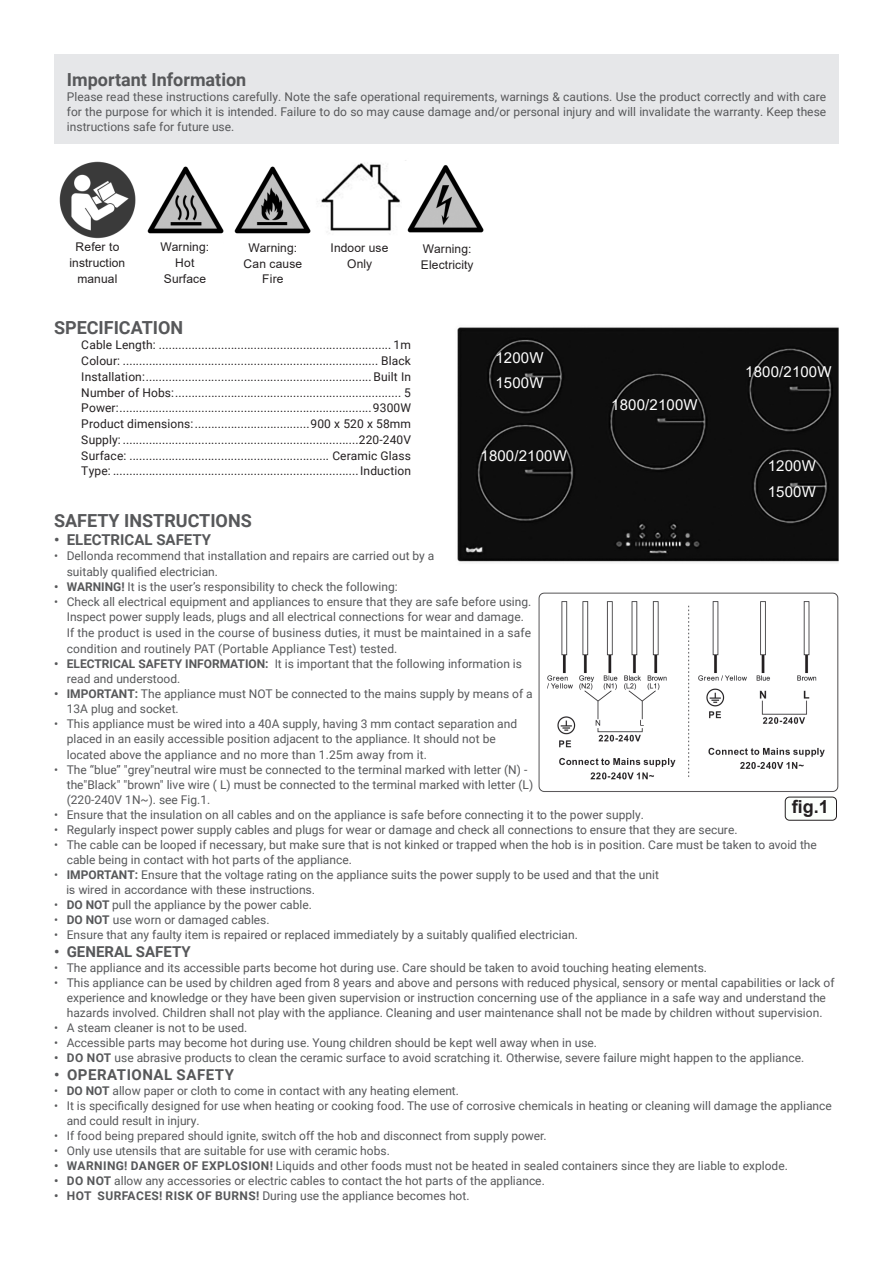
<style>
.page{position:relative;width:893px;height:1263px;background:#fff}
.page>*{position:absolute;margin:0;border:0;box-sizing:border-box;transform-origin:0 0}
.Section_Header{font:700 18px "Roboto";color:#57585a}
.t1{font:700 18px "Arial";color:#231f20}
.Instructions_Model_No{font:15px "Arial";letter-spacing:.01em;color:#fff}
.t2{font:700 15px "Roboto";color:#57585a}
.t3{font:700 15px "Roboto";letter-spacing:.035em;color:#57585a}
.Copy__Justified{font:12px/15px "Roboto";color:#57585a}
.Specifications__Tabbed{font:12px "Roboto";letter-spacing:.01em;color:#231f20}
.Body{font:12px/15.8px "Arial";letter-spacing:.01em;color:#231f20;text-align:center}
.Body-2{font:12px "Arial";letter-spacing:.01em;color:#57585a}
.s1{font-weight:700}
</style>
<div class="page">
<div style="left:54px;top:54px;width:785px;height:89px;background:#e6e7e9"></div>
<img style="left:59px;top:161px;width:77px;height:78px">
<img style="left:147px;top:166px;width:164px;height:68px">
<img style="left:457px;top:327px;width:382px;height:236px">
<img style="left:317px;top:163px;width:83px;height:69px">
<img style="left:405px;top:160px;width:79px;height:73px">
<img style="left:538px;top:592px;width:301px;height:200px">
<div style="left:785px;top:797px;width:52px;height:24px;border:1px solid #231f20;border-radius:4px"></div>
<p class="Section_Header" style="left:67px;top:67px;width:181px">Important Information</p>
<p class="Copy__Justified" style="left:67px;top:88px;width:761px;text-align:justify">Please read these instructions carefully. Note the safe operational requirements, warnings &amp; cautions. Use the product correctly and with care for the purpose for which it is intended. Failure to do so may cause damage and/or personal injury and will invalidate the warranty. Keep these instructions safe for future use.</p>
<p class="Body" style="left:69px;top:239px;width:57px">Refer to instruction manual</p>
<p class="Body" style="left:161px;top:239px;width:50px">Warning:</p>
<p class="Body" style="left:249px;top:240px;width:50px">Warning:</p>
<p class="Body" style="left:244px;top:256px;width:60px">Can cause</p>
<p class="Body" style="left:262px;top:271px;width:23px">Fire</p>
<p class="Body" style="left:330px;top:240px;width:59px">Indoor use</p>
<p class="Body" style="left:347px;top:256px;width:27px">Only</p>
<p class="Body" style="left:423px;top:241px;width:50px">Warning:</p>
<p class="Body" style="left:421px;top:257px;width:54px">Electricity</p>
<p class="Body" style="left:175px;top:255px;width:21px">Hot</p>
<p class="Body" style="left:164px;top:271px;width:44px">Surface</p>
<p class="Section_Header" style="left:54px;top:315px;width:131px">SPECIFICATION</p>
<p class="Specifications__Tabbed" style="left:81px;top:337px;width:331px">Cable Length: ....................................................................... 1m</p>
<p class="Specifications__Tabbed" style="left:81px;top:353px;width:331px">Colour: .............................................................................. Black</p>
<p class="Specifications__Tabbed" style="left:81px;top:368px;width:331px">Installation:.....................................................................Built In</p>
<p class="Specifications__Tabbed" style="left:81px;top:384px;width:331px">Number of Hobs:..................................................................... 5</p>
<p class="Specifications__Tabbed" style="left:81px;top:400px;width:331px">Power:.............................................................................9300W</p>
<p class="Specifications__Tabbed" style="left:81px;top:416px;width:331px">Product dimensions: ...................................900 x 520 x 58mm</p>
<p class="Specifications__Tabbed" style="left:81px;top:431px;width:331px">Supply: ........................................................................220-240V</p>
<p class="Specifications__Tabbed" style="left:81px;top:447px;width:331px">Surface: ............................................................. Ceramic Glass</p>
<p class="Specifications__Tabbed" style="left:81px;top:463px;width:331px">Type: ...........................................................................Induction</p>
<p class="Section_Header" style="left:54px;top:507px;width:199px">SAFETY INSTRUCTIONS</p>
<p class="t2" style="left:54px;top:529px;width:159px">• ELECTRICAL SAFETY</p>
<p class="Copy__Justified" style="left:67px;top:546px;width:369px;line-height:16.8px;text-indent:-13px">• Dellonda recommend that installation and repairs are carried out by a suitably qualified electrician.</p>
<p class="Copy__Justified" style="left:54px;top:579px;width:345px"><span class="s1">• WARNING!</span> It is the user’s responsibility to check the following:</p>
<p class="Copy__Justified" style="left:67px;top:594px;width:466px;line-height:15.5px;text-indent:-13px">• Check all electrical equipment and appliances to ensure that they are safe before using.<br>Inspect power supply leads, plugs and all electrical connections for wear and damage.<br>If the product is used in the course of business duties, it must be maintained in a safe condition and routinely PAT (Portable Appliance Test) tested.</p>
<p class="Copy__Justified" style="left:67px;top:656px;width:457px;text-indent:-13px"><span class="s1">• ELECTRICAL SAFETY INFORMATION:</span> It is important that the following information is read and understood.</p>
<p class="Copy__Justified" style="left:67px;top:686px;width:467px;text-indent:-13px"><span class="s1">• IMPORTANT:</span> The appliance must NOT be connected to the mains supply by means of a<br>13A plug and socket.</p>
<p class="Copy__Justified" style="left:67px;top:715px;width:452px;text-indent:-13px">• This appliance must be wired into a 40A supply, having 3 mm contact separation and placed in an easily accessible position adjacent to the appliance. It should not be located above the appliance and no more than 1.25m away from it.</p>
<p class="Copy__Justified" style="left:67px;top:761px;width:468px;text-indent:-13px">• The “blue” "grey"neutral wire must be connected to the terminal marked with letter (N) - the"Black" "brown" live wire ( L) must be connected to the terminal marked with letter (L) (220-240V 1N~). see Fig.1.</p>
<p class="Copy__Justified" style="left:54px;top:806px;width:591px">• Ensure that the insulation on all cables and on the appliance is safe before connecting it to the power supply.</p>
<p class="Copy__Justified" style="left:54px;top:821px;width:685px">• Regularly inspect power supply cables and plugs for wear or damage and check all connections to ensure that they are secure.</p>
<p class="Copy__Justified" style="left:67px;top:836px;width:752px;text-indent:-13px">• The cable can be looped if necessary, but make sure that is not kinked or trapped when the hob is in position. Care must be taken to avoid the cable being in contact with hot parts of the appliance.</p>
<p class="Copy__Justified" style="left:54px;top:866px;width:606px">• <span class="s1">IMPORTANT:</span> Ensure that the voltage rating on the appliance suits the power supply to be used and that the unit</p>
<p class="Body-2" style="left:66px;top:882px;width:250px">is wired in accordance with these instructions.</p>
<p class="Copy__Justified" style="left:54px;top:897px;width:259px">• <span class="s1">DO NOT</span> pull the appliance by the power cable.</p>
<p class="Copy__Justified" style="left:54px;top:912px;width:217px">• <span class="s1">DO NOT</span> use worn or damaged cables.</p>
<p class="Copy__Justified" style="left:54px;top:927px;width:525px">• Ensure that any faulty item is repaired or replaced immediately by a suitably qualified electrician.</p>
<p class="t2" style="left:54px;top:941px;width:138px">• GENERAL SAFETY</p>
<p class="Copy__Justified" style="left:54px;top:960px;width:654px">• The appliance and its accessible parts become hot during use. Care should be taken to avoid touching heating elements.</p>
<p class="Copy__Justified" style="left:54px;top:975px;width:782px;text-align:center">• This appliance can be used by children aged from 8 years and above and persons with reduced physical, sensory or mental capabilities or lack of experience and knowledge or they have been given supervision or instruction concerning use of the appliance in a safe way and understand the hazards involved. Children shall not play with the appliance. Cleaning and user maintenance shall not be made by children without supervision.</p>
<p class="Copy__Justified" style="left:54px;top:1020px;width:195px">• A steam cleaner is not to be used.</p>
<p class="Copy__Justified" style="left:54px;top:1035px;width:545px">• Accessible parts may become hot during use. Young children should be kept well away when in use.</p>
<p class="Copy__Justified" style="left:54px;top:1050px;width:751px"><span class="s1">• DO NOT</span> use abrasive products to clean the ceramic surface to avoid scratching it. Otherwise, severe failure might happen to the appliance.</p>
<p class="t3" style="left:54px;top:1064px;width:181px">• OPERATIONAL SAFETY</p>
<p class="Copy__Justified" style="left:54px;top:1083px;width:407px">• <span class="s1">DO NOT</span> allow paper or cloth to come in contact with any heating element.</p>
<p class="Copy__Justified" style="left:67px;top:1098px;width:766px;text-indent:-13px">• It is specifically designed for use when heating or cooking food. The use of corrosive chemicals in heating or cleaning will damage the appliance and could result in injury.</p>
<p class="Copy__Justified" style="left:54px;top:1128px;width:494px">• If food being prepared should ignite, switch off the hob and disconnect from supply power.</p>
<p class="Copy__Justified" style="left:54px;top:1143px;width:337px">• Only use utensils that are suitable for use with ceramic hobs.</p>
<p class="Copy__Justified" style="left:54px;top:1158px;width:735px"><span class="s1">• WARNING! DANGER OF EXPLOSION!</span> Liquids and other foods must not be heated in sealed containers since they are liable to explode.</p>
<p class="Copy__Justified" style="left:54px;top:1173px;width:492px"><span class="s1">• DO NOT</span> allow any accessories or electric cables to contact the hot parts of the appliance.</p>
<p class="Copy__Justified" style="left:54px;top:1188px;width:417px"><span class="s1">• HOT SURFACES! RISK OF BURNS!</span> During use the appliance becomes hot.</p>
<p class="Instructions_Model_No" style="left:495px;top:347px;width:50px">1200W</p>
<p class="Instructions_Model_No" style="left:495px;top:373px;width:50px">1500W</p>
<p class="Instructions_Model_No" style="left:745px;top:361px;width:88px">1800/2100W</p>
<p class="Instructions_Model_No" style="left:611px;top:394px;width:88px">1800/2100W</p>
<p class="Instructions_Model_No" style="left:480px;top:445px;width:88px">1800/2100W</p>
<p class="Instructions_Model_No" style="left:768px;top:456px;width:50px">1200W</p>
<p class="Instructions_Model_No" style="left:768px;top:481px;width:50px">1500W</p>
<p class="t1" style="left:792px;top:794px;width:39px">fig.1</p>
</div>
